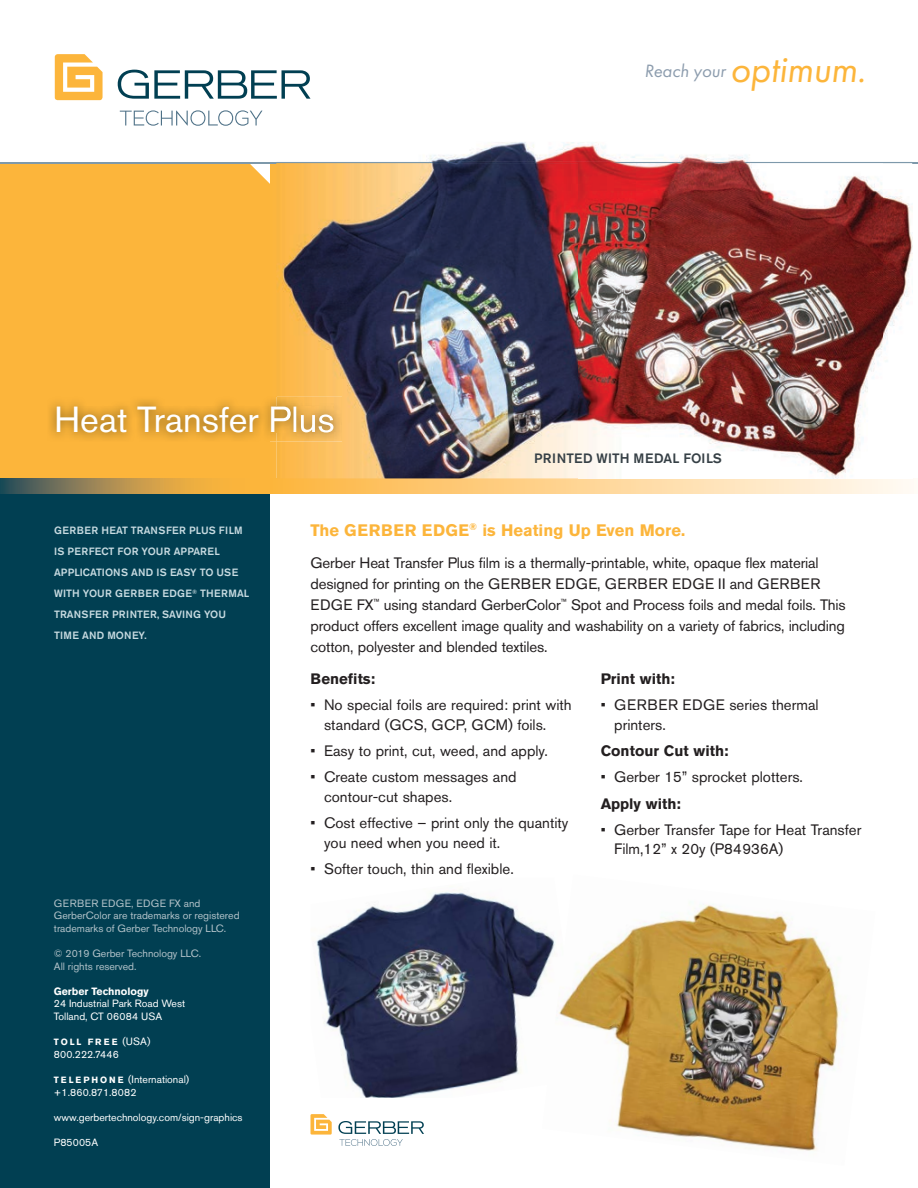
<style>
.page{position:relative;width:918px;height:1188px;background:#fff}
.page>*{position:absolute;margin:0;border:0;box-sizing:border-box;transform-origin:0 0}
.t1{font:36px "Akzidenz Grotesk Pro";color:#fff}
.t2{font:italic 18.6px "Futura PT";color:#8d9dae}
.t3{font:700 16.5px "Akzidenz Grotesk Pro";color:#fcb53b}
.t4{font:15px/19.5px "Akzidenz Grotesk Pro";color:#231f20}
.t5{font:700 15px "Akzidenz Grotesk Pro";color:#231f20}
.t6{font:500 13.5px "Akzidenz Grotesk Pro";letter-spacing:.005em;color:#364046}
.t7{font:500 10.5px/21px "Akzidenz Grotesk Pro";letter-spacing:.015em;color:#c8dbe1}
.t8{font:10.5px/12.6px "Akzidenz Grotesk Pro";color:#fff}
.t9{font:10.5px/12.6px "Akzidenz Grotesk Pro";color:#b1c1c8}
.t10{font:700 10.5px "Akzidenz Grotesk Pro";color:#fff}
.t11{font:700 9px "Akzidenz Grotesk Pro";letter-spacing:.21em;color:#fff}
.s1{font-size:38.4px;color:#fcb53b}
.s2{font-weight:400;font-size:10.5px}
.s3{font-weight:700;font-size:9px}
</style>
<div class="page">
<svg style="left:310px;top:1114px;width:22px;height:21px"></svg>
<svg style="left:338px;top:1121px;width:86px;height:25px"></svg>
<div style="left:0;top:492px;width:270px;height:696px;background:#013f52"></div>
<div style="left:270px;top:163px;width:6px;height:279px;background:#fcb63d"></div>
<div style="left:0;top:162px;width:270px;height:318px;background:#fcb53b"></div>
<svg style="left:249px;top:163px;width:21px;height:21px"></svg>
<hr style="left:0;top:162px;width:918px;height:1px;background:#7e99aa">
<div style="left:270px;top:478px;width:648px;height:16px;background:linear-gradient(to right,#fdb43e,#fffaf4)"></div>
<svg style="left:0;top:478px;width:271px;height:16px;background:#b2904c"></svg>
<svg style="left:55px;top:54px;width:48px;height:46px"></svg>
<svg style="left:118px;top:70px;width:192px;height:29px"></svg>
<svg style="left:120px;top:110px;width:142px;height:16px"></svg>
<img style="left:419px;top:142px;width:493px;height:22px">
<img style="left:882px;top:192px;width:30px;height:170px">
<img style="left:276px;top:163px;width:606px;height:315px">
<img style="left:419px;top:162px;width:493px;height:1px">
<img style="left:276px;top:397px;width:66px;height:45px">
<img style="left:276px;top:407px;width:57px;height:26px">
<img style="left:316px;top:892px;width:226px;height:206px">
<img style="left:542px;top:905px;width:299px;height:246px">
<h1 class="t1" style="left:54px;top:396px;width:282px">Heat Transfer Plus</h1>
<p class="t2" style="left:644px;top:60px;width:223px">Reach your <span class="s1">optimum.</span></p>
<p class="t6" style="left:534px;top:449px;width:189px">PRINTED WITH MEDAL FOILS</p>
<p class="t7" style="left:54px;top:520px;width:197px">GERBER HEAT TRANSFER PLUS FILM<br>IS PERFECT FOR YOUR APPAREL<br>APPLICATIONS AND IS EASY TO USE<br>WITH YOUR GERBER EDGE<sup>®</sup> THERMAL<br>TRANSFER PRINTER, SAVING YOU<br>TIME AND MONEY.</p>
<p class="t9" style="left:54px;top:897px;width:187px">GERBER EDGE, EDGE FX and<br>GerberColor are trademarks or registered trademarks of Gerber Technology LLC.</p>
<p class="t9" style="left:54px;top:947px;width:149px">© 2019 Gerber Technology LLC.<br>All rights reserved.</p>
<p class="t10" style="left:54px;top:984px;width:96px">Gerber Technology</p>
<p class="t8" style="left:54px;top:997px;width:133px">24 Industrial Park Road West<br>Tolland, CT 06084 USA</p>
<p class="t11" style="left:54px;top:1036px;width:98px">TOLL FREE <span class="s2">(USA)</span></p>
<p class="t8" style="left:54px;top:1048px;width:66px">800.222.7446</p>
<p class="t8" style="left:54px;top:1073px;width:137px"><span class="s3">T E L E P H O N E</span> (International) +1.860.871.8082</p>
<p class="t8" style="left:54px;top:1111px;width:190px">www.gerbertechnology.com/sign-graphics</p>
<p class="t8" style="left:54px;top:1136px;width:46px">P85005A</p>
<p class="t3" style="left:310px;top:519px;width:376px">The GERBER EDGE<sup>®</sup> is Heating Up Even More.</p>
<p class="t4" style="left:310px;top:552px;width:537px;line-height:21px">Gerber Heat Transfer Plus film is a thermally-printable, white, opaque flex material designed for printing on the GERBER EDGE, GERBER EDGE II and GERBER EDGE FX<sup>™</sup> using standard GerberColor<sup>™</sup> Spot and Process foils and medal foils. This product offers excellent image quality and washability on a variety of fabrics, including cotton, polyester and blended textiles.</p>
<p class="t5" style="left:310px;top:669px;width:66px">Benefits:</p>
<p class="t4" style="left:324px;top:695px;width:249px;text-indent:-14px">• No special foils are required: print with standard (GCS, GCP, GCM) foils.</p>
<p class="t4" style="left:310px;top:741px;width:239px">• Easy to print, cut, weed, and apply.</p>
<p class="t4" style="left:324px;top:767px;width:194px;text-indent:-14px">• Create custom messages and contour-cut shapes.</p>
<p class="t4" style="left:324px;top:813px;width:246px;text-indent:-14px">• Cost effective – print only the quantity you need when you need it.</p>
<p class="t4" style="left:310px;top:859px;width:205px">• Softer touch, thin and flexible.</p>
<p class="t5" style="left:601px;top:669px;width:76px">Print with:</p>
<p class="t4" style="left:614px;top:695px;width:206px;text-indent:-14px">• GERBER EDGE series thermal printers.</p>
<p class="t5" style="left:601px;top:741px;width:129px">Contour Cut with:</p>
<p class="t4" style="left:601px;top:767px;width:204px">• Gerber 15” sprocket plotters.</p>
<p class="t5" style="left:601px;top:794px;width:82px">Apply with:</p>
<p class="t4" style="left:614px;top:820px;width:249px;text-indent:-14px">• Gerber Transfer Tape for Heat Transfer<br>Film,12” x 20y (P84936A)</p>
</div>
